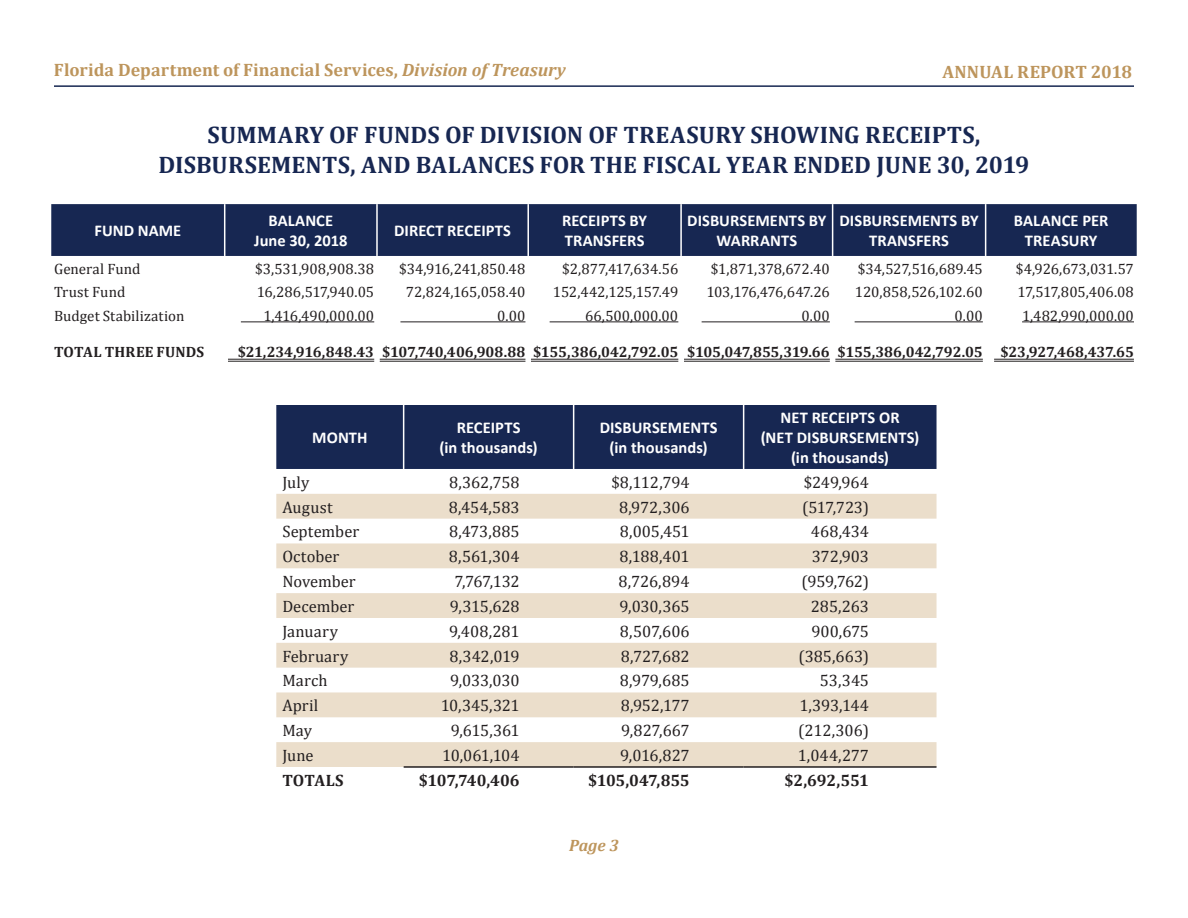
<style>
.page{position:relative;width:1188px;height:918px;background:#fff}
.page>*{position:absolute;margin:0;border:0;box-sizing:border-box;transform-origin:0 0}
.t1{font:700 24px/30px "Cambria";letter-spacing:.005em;color:#172752;text-align:center}
.t2{font:700 18px "Cambria";letter-spacing:.005em;color:#bd955c}
.t3{font:16.5px "Cambria";letter-spacing:-.005em;color:#231f20}
.t4{font:700 16.5px/19.8px "Calibri";letter-spacing:.005em;color:#fff;text-align:center}
.t5{font:700 16.5px "Cambria";letter-spacing:-.005em;color:#231f20}
.t6{font:16.5px "Cambria";letter-spacing:.015em;color:#231f20}
.t7{font:italic 700 16.5px "Cambria";color:#bd955c}
.t8{font:15px "Cambria";letter-spacing:-.005em;color:#231f20}
.t9{font:700 15px "Cambria";letter-spacing:-.005em;color:#231f20}
.t10{font:15px "Cambria";letter-spacing:-.045em;color:#231f20}
.t11{font:15px "Cambria";letter-spacing:.015em;color:#231f20}
.s1{font-style:italic}
</style>
<div class="page">
<div style="left:51px;top:204px;width:1086px;height:52px;background:#172752"></div>
<hr style="left:680px;top:204px;width:2px;height:52px;background:#fff">
<hr style="left:832px;top:204px;width:1px;height:52px;background:#fff">
<hr style="left:985px;top:204px;width:1px;height:52px;background:#fff">
<hr style="left:224px;top:204px;width:1px;height:52px;background:#fff">
<hr style="left:376px;top:204px;width:2px;height:52px;background:#fff">
<hr style="left:527px;top:204px;width:2px;height:52px;background:#fff">
<hr style="left:241px;top:321px;width:133px;height:1px;background:#231f20">
<hr style="left:400px;top:321px;width:125px;height:1px;background:#231f20">
<hr style="left:550px;top:321px;width:128px;height:1px;background:#231f20">
<hr style="left:702px;top:321px;width:128px;height:1px;background:#231f20">
<hr style="left:855px;top:321px;width:128px;height:1px;background:#231f20">
<hr style="left:1022px;top:321px;width:112px;height:1px;background:#231f20">
<hr style="left:228px;top:359px;width:146px;height:1px;background:#231f20">
<hr style="left:228px;top:361px;width:146px;height:1px;background:#231f20">
<hr style="left:380px;top:359px;width:145px;height:1px;background:#231f20">
<hr style="left:380px;top:361px;width:145px;height:1px;background:#231f20">
<hr style="left:531px;top:359px;width:147px;height:1px;background:#231f20">
<hr style="left:531px;top:361px;width:147px;height:1px;background:#231f20">
<hr style="left:684px;top:359px;width:146px;height:1px;background:#231f20">
<hr style="left:684px;top:361px;width:146px;height:1px;background:#231f20">
<hr style="left:835px;top:359px;width:148px;height:1px;background:#231f20">
<hr style="left:835px;top:361px;width:148px;height:1px;background:#231f20">
<hr style="left:994px;top:359px;width:140px;height:1px;background:#231f20">
<hr style="left:994px;top:361px;width:140px;height:1px;background:#231f20">
<div style="left:276px;top:405px;width:661px;height:64px;background:#172752"></div>
<svg style="left:276px;top:494px;width:661px;height:273px;fill:#ebdecb"></svg>
<hr style="left:403px;top:405px;width:1px;height:64px;background:#fff">
<hr style="left:573px;top:405px;width:1px;height:64px;background:#fff">
<hr style="left:743px;top:405px;width:1px;height:64px;background:#fff">
<hr style="left:404px;top:766px;width:170px;height:2px;background:#231f20">
<hr style="left:574px;top:766px;width:170px;height:2px;background:#231f20">
<hr style="left:744px;top:766px;width:193px;height:2px;background:#231f20">
<hr style="left:54px;top:85px;width:1080px;height:2px;background:#172752">
<p class="t2" style="left:54px;top:57px;width:513px">Florida Department of Financial Services, <span class="s1">Division of Treasury</span></p>
<p class="t2" style="left:942px;top:59px;width:191px">ANNUAL REPORT 2018</p>
<h1 class="t1" style="left:159px;top:119px;width:872px">SUMMARY OF FUNDS OF DIVISION OF TREASURY SHOWING RECEIPTS,<br>DISBURSEMENTS, AND BALANCES FOR THE FISCAL YEAR ENDED JUNE 30, 2019</h1>
<p class="t4" style="left:95px;top:221px;width:88px">FUND NAME</p>
<p class="t4" style="left:254px;top:211px;width:95px">BALANCE<br>June 30, 2018</p>
<p class="t4" style="left:394px;top:221px;width:118px">DIRECT RECEIPTS</p>
<p class="t4" style="left:562px;top:211px;width:87px;text-align:left">RECEIPTS BY<br>TRANSFERS</p>
<p class="t4" style="left:687px;top:211px;width:141px">DISBURSEMENTS BY<br>WARRANTS</p>
<p class="t4" style="left:840px;top:211px;width:141px">DISBURSEMENTS BY<br>TRANSFERS</p>
<p class="t4" style="left:1014px;top:211px;width:96px">BALANCE PER<br>TREASURY</p>
<p class="t8" style="left:54px;top:260px;width:88px">General Fund</p>
<p class="t8" style="left:255px;top:260px;width:121px">$3,531,908,908.38</p>
<p class="t8" style="left:399px;top:260px;width:128px">$34,916,241,850.48</p>
<p class="t8" style="left:562px;top:260px;width:118px">$2,877,417,634.56</p>
<p class="t8" style="left:711px;top:260px;width:121px">$1,871,378,672.40</p>
<p class="t8" style="left:858px;top:260px;width:127px">$34,527,516,689.45</p>
<p class="t8" style="left:1016px;top:260px;width:119px">$4,926,673,031.57</p>
<p class="t11" style="left:54px;top:283px;width:73px">Trust Fund</p>
<p class="t8" style="left:257px;top:283px;width:119px">16,286,517,940.05</p>
<p class="t8" style="left:406px;top:283px;width:121px">72,824,165,058.40</p>
<p class="t8" style="left:553px;top:283px;width:127px">152,442,125,157.49</p>
<p class="t10" style="left:707px;top:283px;width:125px">103,176,476,647.26</p>
<p class="t8" style="left:855px;top:283px;width:129px">120,858,526,102.60</p>
<p class="t8" style="left:1017px;top:283px;width:118px">17,517,805,406.08</p>
<p class="t8" style="left:54px;top:307px;width:132px">Budget Stabilization</p>
<p class="t8" style="left:263px;top:307px;width:112px">1,416,490,000.00</p>
<p class="t8" style="left:497px;top:307px;width:30px">0.00</p>
<p class="t8" style="left:585px;top:307px;width:95px">66,500,000.00</p>
<p class="t8" style="left:802px;top:307px;width:30px">0.00</p>
<p class="t8" style="left:955px;top:307px;width:30px">0.00</p>
<p class="t8" style="left:1022px;top:307px;width:113px">1,482,990,000.00</p>
<p class="t9" style="left:54px;top:342px;width:152px">TOTAL THREE FUNDS</p>
<p class="t9" style="left:238px;top:342px;width:898px">$21,234,916,848.43 $107,740,406,908.88 $155,386,042,792.05 $105,047,855,319.66 $155,386,042,792.05 $23,927,468,437.65</p>
<p class="t4" style="left:312px;top:428px;width:57px">MONTH</p>
<p class="t4" style="left:440px;top:418px;width:100px">RECEIPTS<br>(in thousands)</p>
<p class="t4" style="left:600px;top:418px;width:119px">DISBURSEMENTS (in thousands)</p>
<p class="t4" style="left:761px;top:408px;width:160px">NET RECEIPTS OR<br>(NET DISBURSEMENTS) (in thousands)</p>
<p class="t3" style="left:282px;top:472px;width:29px">July</p>
<p class="t3" style="left:449px;top:472px;width:72px">8,362,758</p>
<p class="t3" style="left:611px;top:472px;width:80px">$8,112,794</p>
<p class="t3" style="left:804px;top:472px;width:67px">$249,964</p>
<p class="t3" style="left:282px;top:497px;width:52px">August</p>
<p class="t3" style="left:449px;top:497px;width:72px">8,454,583</p>
<p class="t3" style="left:619px;top:497px;width:72px">8,972,306</p>
<p class="t3" style="left:802px;top:497px;width:68px">(517,723)</p>
<p class="t3" style="left:282px;top:522px;width:78px">September</p>
<p class="t3" style="left:449px;top:522px;width:72px">8,473,885</p>
<p class="t3" style="left:620px;top:522px;width:71px">8,005,451</p>
<p class="t3" style="left:811px;top:522px;width:60px">468,434</p>
<p class="t3" style="left:282px;top:547px;width:58px">October</p>
<p class="t3" style="left:449px;top:547px;width:72px">8,561,304</p>
<p class="t3" style="left:619px;top:547px;width:72px">8,188,401</p>
<p class="t3" style="left:812px;top:547px;width:59px">372,903</p>
<p class="t3" style="left:282px;top:572px;width:75px">November</p>
<p class="t3" style="left:455px;top:572px;width:67px">7,767,132</p>
<p class="t3" style="left:619px;top:572px;width:73px">8,726,894</p>
<p class="t3" style="left:802px;top:572px;width:69px">(959,762)</p>
<p class="t3" style="left:282px;top:597px;width:74px">December</p>
<p class="t3" style="left:450px;top:597px;width:71px">9,315,628</p>
<p class="t3" style="left:620px;top:597px;width:72px">9,030,365</p>
<p class="t3" style="left:811px;top:597px;width:60px">285,263</p>
<p class="t6" style="left:282px;top:621px;width:57px">January</p>
<p class="t3" style="left:449px;top:621px;width:72px">9,408,281</p>
<p class="t3" style="left:620px;top:621px;width:71px">8,507,606</p>
<p class="t3" style="left:811px;top:621px;width:59px">900,675</p>
<p class="t3" style="left:282px;top:646px;width:68px">February</p>
<p class="t3" style="left:449px;top:646px;width:72px">8,342,019</p>
<p class="t3" style="left:621px;top:646px;width:70px">8,727,682</p>
<p class="t3" style="left:798px;top:646px;width:72px">(385,663)</p>
<p class="t3" style="left:282px;top:671px;width:47px">March</p>
<p class="t3" style="left:450px;top:671px;width:71px">9,033,030</p>
<p class="t3" style="left:620px;top:671px;width:71px">8,979,685</p>
<p class="t3" style="left:820px;top:671px;width:51px">53,345</p>
<p class="t3" style="left:282px;top:696px;width:38px">April</p>
<p class="t3" style="left:441px;top:696px;width:80px">10,345,321</p>
<p class="t3" style="left:621px;top:696px;width:70px">8,952,177</p>
<p class="t3" style="left:799px;top:696px;width:71px">1,393,144</p>
<p class="t3" style="left:282px;top:721px;width:31px">May</p>
<p class="t3" style="left:451px;top:721px;width:70px">9,615,361</p>
<p class="t3" style="left:621px;top:721px;width:70px">9,827,667</p>
<p class="t3" style="left:798px;top:721px;width:72px">(212,306)</p>
<p class="t3" style="left:282px;top:746px;width:33px">June</p>
<p class="t3" style="left:442px;top:746px;width:79px">10,061,104</p>
<p class="t3" style="left:620px;top:746px;width:71px">9,016,827</p>
<p class="t3" style="left:798px;top:746px;width:73px">1,044,277</p>
<p class="t5" style="left:282px;top:769px;width:63px">TOTALS</p>
<p class="t5" style="left:419px;top:769px;width:102px">$107,740,406</p>
<p class="t5" style="left:588px;top:769px;width:103px">$105,047,855</p>
<p class="t5" style="left:785px;top:769px;width:86px">$2,692,551</p>
<p class="t7" style="left:569px;top:834px;width:51px">Page 3</p>
</div>
